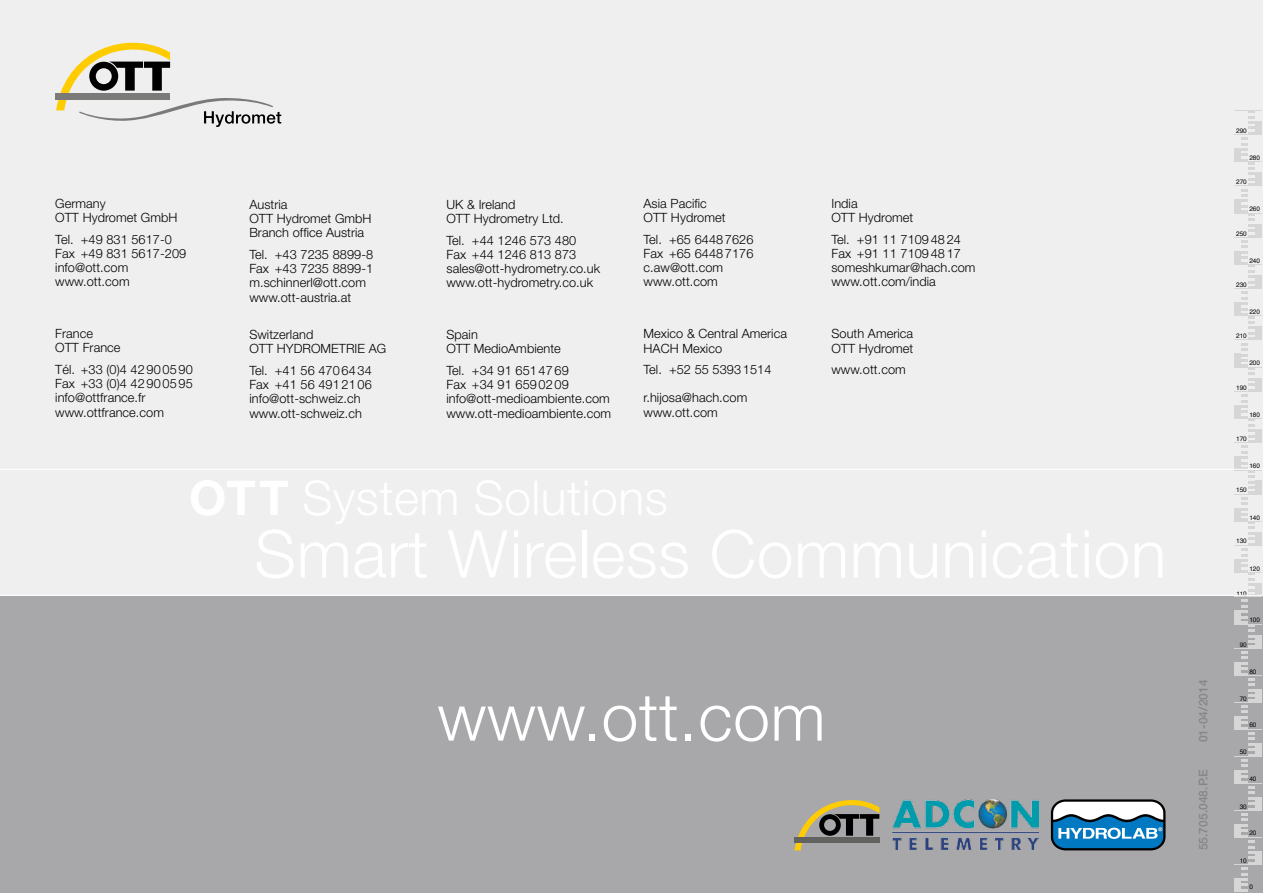
<style>
.page{position:relative;width:1263px;height:893px;background:#a8a8aa}
.page>*{position:absolute;margin:0;border:0;box-sizing:border-box;transform-origin:0 0}
.t1{font:300 66px "Helvetica Neue LT";letter-spacing:.01em;color:#fff}
.t2{font:300 12.75px/14.2px "Helvetica Neue LT";letter-spacing:.005em;color:#000}
.t3{font:500 12px "Helvetica Neue LT";letter-spacing:.005em;color:#868685}
.t4{font:6.45px "Helvetica";color:#000}
</style>
<div class="page">
<div style="left:0;top:0;width:1263px;height:595px;background:#efefef"></div>
<svg style="left:1234px;top:110px;width:27px;height:782px"></svg>
<img style="left:892px;top:799px;width:146px;height:51px">
<svg style="left:1051px;top:802px;width:114px;height:47px;background:#6faace"></svg>
<div style="left:1051px;top:799px;width:114px;height:51px;border:2px solid #000;border-radius:13px"></div>
<svg style="left:794px;top:800px;width:85px;height:50px"></svg>
<div style="left:794px;top:837px;width:85px;height:5px;background:#626261"></div>
<hr style="left:0;top:469px;width:1263px;height:1px;background:#fff">
<hr style="left:0;top:595px;width:1263px;height:1px;background:#fff">
<svg style="left:56px;top:43px;width:225px;height:84px"></svg>
<p class="t2" style="left:55px;top:196px;width:124px">Germany<br>OTT Hydromet GmbH</p>
<p class="t2" style="left:55px;top:232px;width:132px">Tel. +49 831 5617-0<br>Fax +49 831 5617-209 info@ott.com www.ott.com</p>
<p class="t2" style="left:55px;top:326px;width:67px">France<br>OTT France</p>
<p class="t2" style="left:55px;top:362px;width:139px">Tél. +33 (0)4 42900590<br>Fax +33 (0)4 42900595 info@ottfrance.fr www.ottfrance.com</p>
<p class="t2" style="left:249px;top:197px;width:124px">Austria<br>OTT Hydromet GmbH<br>Branch office Austria</p>
<p class="t2" style="left:249px;top:247px;width:125px">Tel. +43 7235 8899-8<br>Fax +43 7235 8899-1 m.schinnerl@ott.com www.ott-austria.at</p>
<p class="t2" style="left:249px;top:327px;width:138px">Switzerland<br>OTT HYDROMETRIE AG</p>
<p class="t2" style="left:249px;top:363px;width:124px">Tel. +41 56 4706434<br>Fax +41 56 4912106 info@ott-schweiz.ch www.ott-schweiz.ch</p>
<p class="t2" style="left:446px;top:197px;width:119px">UK &amp; Ireland<br>OTT Hydrometry Ltd.</p>
<p class="t2" style="left:446px;top:233px;width:155px">Tel. +44 1246 573 480<br>Fax +44 1246 813 873 sales@ott-hydrometry.co.uk www.ott-hydrometry.co.uk</p>
<p class="t2" style="left:446px;top:327px;width:116px">Spain<br>OTT MedioAmbiente</p>
<p class="t2" style="left:446px;top:363px;width:166px">Tel. +34 91 6514769<br>Fax +34 91 6590209 info@ott-medioambiente.com www.ott-medioambiente.com</p>
<p class="t2" style="left:643px;top:196px;width:83px">Asia Pacific<br>OTT Hydromet</p>
<p class="t2" style="left:643px;top:232px;width:111px">Tel. +65 64487626<br>Fax +65 64487176 c.aw@ott.com www.ott.com</p>
<p class="t2" style="left:643px;top:326px;width:145px">Mexico &amp; Central America<br>HACH Mexico</p>
<p class="t2" style="left:643px;top:362px;width:129px">Tel. +52 55 53931514</p>
<p class="t2" style="left:643px;top:391px;width:105px">r.hijosa@hach.com www.ott.com</p>
<p class="t2" style="left:831px;top:196px;width:83px">India<br>OTT Hydromet</p>
<p class="t2" style="left:831px;top:232px;width:146px">Tel. +91 11 71094824<br>Fax +91 11 71094817 someshkumar@hach.com www.ott.com/india</p>
<p class="t2" style="left:831px;top:326px;width:83px">South America<br>OTT Hydromet</p>
<p class="t2" style="left:831px;top:362px;width:76px">www.ott.com</p>
<h1 class="t1" style="left:437px;top:677px;width:390px">www.ott.com</h1>
<p class="t3" style="left:1196px;top:742px;width:64px;rotate:-90deg">01-04/2014</p>
<p class="t3" style="left:1196px;top:850px;width:83px;rotate:-90deg">55.705.048.P.E</p>
<p class="t4" style="left:1236px;top:125px;width:12px">290</p>
<p class="t4" style="left:1249px;top:152px;width:12px">280</p>
<p class="t4" style="left:1236px;top:176px;width:12px">270</p>
<p class="t4" style="left:1249px;top:204px;width:12px">260</p>
<p class="t4" style="left:1236px;top:228px;width:12px">250</p>
<p class="t4" style="left:1249px;top:255px;width:12px">240</p>
<p class="t4" style="left:1236px;top:279px;width:12px">230</p>
<p class="t4" style="left:1249px;top:306px;width:12px">220</p>
<p class="t4" style="left:1236px;top:330px;width:12px">210</p>
<p class="t4" style="left:1249px;top:358px;width:12px">200</p>
<p class="t4" style="left:1236px;top:382px;width:12px">190</p>
<p class="t4" style="left:1249px;top:409px;width:12px">180</p>
<p class="t4" style="left:1236px;top:433px;width:12px">170</p>
<p class="t4" style="left:1249px;top:460px;width:12px">160</p>
<p class="t4" style="left:1236px;top:484px;width:12px">150</p>
<p class="t4" style="left:1249px;top:512px;width:12px">140</p>
<p class="t4" style="left:1236px;top:536px;width:12px">130</p>
<p class="t4" style="left:1249px;top:563px;width:12px">120</p>
<p class="t4" style="left:1236px;top:588px;width:12px">110</p>
<p class="t4" style="left:1249px;top:614px;width:12px">100</p>
<p class="t4" style="left:1240px;top:639px;width:9px">90</p>
<p class="t4" style="left:1249px;top:666px;width:9px">80</p>
<p class="t4" style="left:1240px;top:693px;width:9px">70</p>
<p class="t4" style="left:1249px;top:719px;width:9px">60</p>
<p class="t4" style="left:1240px;top:747px;width:9px">50</p>
<p class="t4" style="left:1249px;top:773px;width:9px">40</p>
<p class="t4" style="left:1240px;top:801px;width:9px">30</p>
<p class="t4" style="left:1249px;top:828px;width:9px">20</p>
<p class="t4" style="left:1240px;top:855px;width:9px">10</p>
<p class="t4" style="left:1249px;top:881px;width:5px">0</p>
</div>
